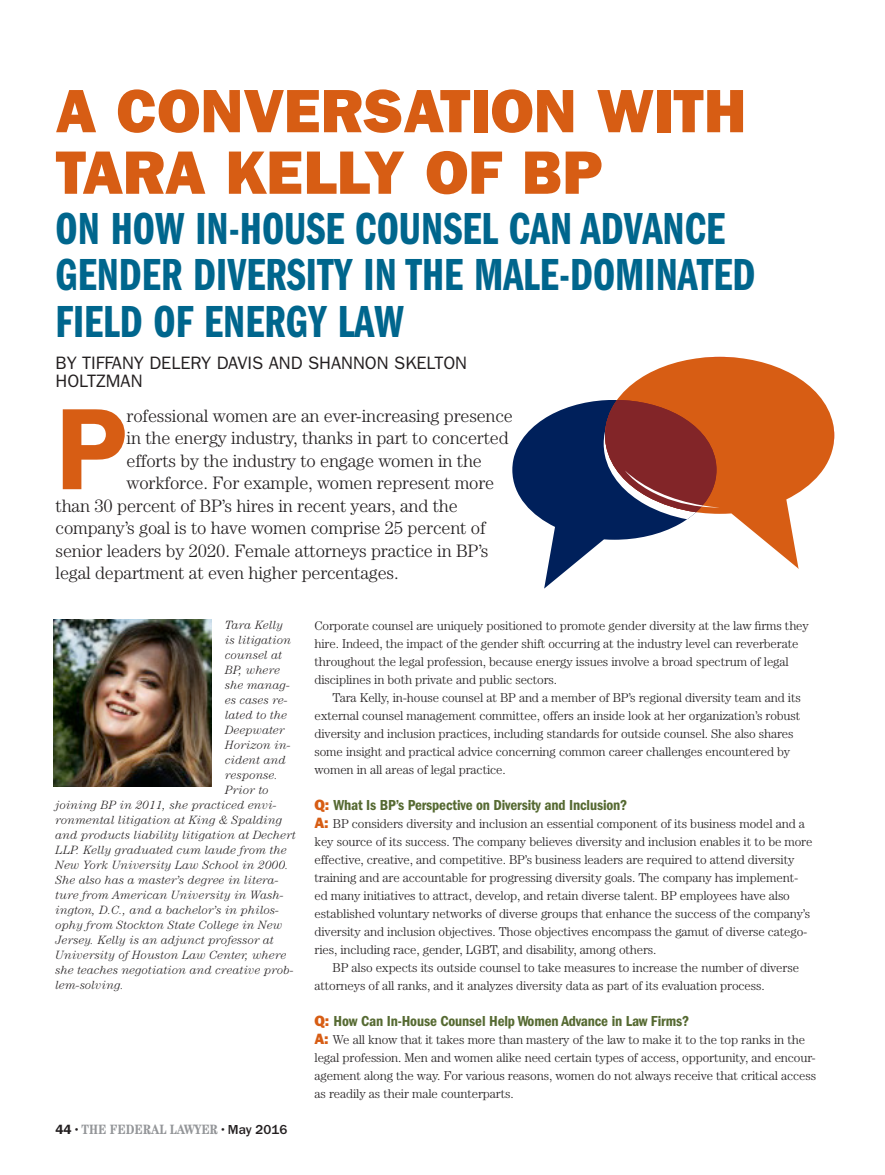
<style>
.page{position:relative;width:885px;height:1175px;background:#fff}
.page>*{position:absolute;margin:0;border:0;box-sizing:border-box;transform-origin:0 0}
.Feature_Intro_Para{font:600 116.4px "ITC Franklin Gothic Std";color:#d75d14}
.t1{font:61.5px/61.5px "ITC Franklin Gothic Std Hvy";color:#d75d14}
.t2{font:46.5px/46.5px "ITC Franklin Gothic Std Dm Cp";color:#00668d}
.Feature_Intro_Para-2{font:300 18px "Century";letter-spacing:-.01em;color:#231f20}
.Feature_Author_Name{font:18px/18px "ITC Franklin Gothic Std";color:#231f20}
.Subhead{font:600 condensed 15px "Franklin Gothic";letter-spacing:-.01em;color:#566a32}
.t3{font:700 condensed 13.5px "Century";color:#939598}
.Body_Copy_No_Indent{font:300 12.75px/18px "Century";letter-spacing:-.01em;color:#231f20}
.Body_Copy{font:300 12.75px/18px "Century";letter-spacing:-.01em;color:#231f20}
.Author_Bio{font:italic 300 12px "Century";letter-spacing:.01em;color:#231f20}
.s1{font-family:"Franklin Gothic";font-weight:600;font-stretch:normal;color:#231f20}
.s2{font-weight:300;font-size:7.5px;color:#231f20}
.s3{font-family:"ITC Franklin Gothic Std";font-weight:500;font-stretch:normal;color:#231f20}
.s4{font-weight:800;font-stretch:normal;color:#d75d14}
.s5{font-family:"Franklin Gothic";font-weight:800;font-size:15px;color:#d75d14}
</style>
<div class="page">
<svg style="left:512px;top:356px;width:321px;height:232px"></svg>
<img style="left:53px;top:620px;width:159px;height:166px">
<p class="t1" style="left:56px;top:80px;width:691px">A CONVERSATION WITH<br>TARA KELLY OF BP</p>
<p class="t2" style="left:56px;top:206px;width:701px">ON HOW IN-HOUSE COUNSEL CAN ADVANCE<br>GENDER DIVERSITY IN THE MALE-DOMINATED<br>FIELD OF ENERGY LAW</p>
<p class="Feature_Author_Name" style="left:56px;top:354px;width:413px">BY TIFFANY DELERY DAVIS AND SHANNON SKELTON<br>HOLTZMAN</p>
<p class="Feature_Intro_Para" style="left:56px;top:380px;width:74px">P</p>
<p class="Feature_Intro_Para-2" style="left:127px;top:405px;width:388px">rofessional women are an ever-increasing presence</p>
<p class="Feature_Intro_Para-2" style="left:127px;top:428px;width:383px">in the energy industry, thanks in part to concerted</p>
<p class="Feature_Intro_Para-2" style="left:127px;top:450px;width:356px">efforts by the industry to engage women in the</p>
<p class="Feature_Intro_Para-2" style="left:127px;top:473px;width:369px">workforce. For example, women represent more</p>
<p class="Feature_Intro_Para-2" style="left:56px;top:495px;width:403px">than 30 percent of BP’s hires in recent years, and the</p>
<p class="Feature_Intro_Para-2" style="left:56px;top:518px;width:431px">company’s goal is to have women comprise 25 percent of</p>
<p class="Feature_Intro_Para-2" style="left:56px;top:540px;width:434px">senior leaders by 2020. Female attorneys practice in BP’s</p>
<p class="Feature_Intro_Para-2" style="left:56px;top:563px;width:344px">legal department at even higher percentages.</p>
<p class="Author_Bio" style="left:225px;top:618px;width:59px">Tara Kelly</p>
<p class="Author_Bio" style="left:225px;top:633px;width:67px">is litigation</p>
<p class="Author_Bio" style="left:225px;top:648px;width:58px">counsel at</p>
<p class="Author_Bio" style="left:225px;top:663px;width:56px">BP, where</p>
<p class="Author_Bio" style="left:225px;top:678px;width:66px">she manag-</p>
<p class="Author_Bio" style="left:225px;top:693px;width:64px">es cases re-</p>
<p class="Author_Bio" style="left:225px;top:708px;width:63px">lated to the</p>
<p class="Author_Bio" style="left:225px;top:723px;width:61px">Deepwater</p>
<p class="Author_Bio" style="left:225px;top:738px;width:67px">Horizon in-</p>
<p class="Author_Bio" style="left:225px;top:753px;width:62px">cident and</p>
<p class="Author_Bio" style="left:225px;top:768px;width:54px">response.</p>
<p class="Author_Bio" style="left:225px;top:783px;width:45px">Prior to</p>
<p class="Author_Bio" style="left:56px;top:798px;width:223px">joining BP in 2011, she practiced envi-</p>
<p class="Author_Bio" style="left:56px;top:813px;width:228px">ronmental litigation at King &amp; Spalding</p>
<p class="Author_Bio" style="left:56px;top:828px;width:242px">and products liability litigation at Dechert</p>
<p class="Author_Bio" style="left:56px;top:843px;width:233px">LLP. Kelly graduated cum laude from the</p>
<p class="Author_Bio" style="left:56px;top:858px;width:235px">New York University Law School in 2000.</p>
<p class="Author_Bio" style="left:56px;top:873px;width:225px">She also has a master’s degree in litera-</p>
<p class="Author_Bio" style="left:56px;top:888px;width:230px">ture from American University in Wash-</p>
<p class="Author_Bio" style="left:56px;top:903px;width:225px">ington, D.C., and a bachelor’s in philos-</p>
<p class="Author_Bio" style="left:56px;top:918px;width:228px">ophy from Stockton State College in New</p>
<p class="Author_Bio" style="left:56px;top:933px;width:220px">Jersey. Kelly is an adjunct professor at</p>
<p class="Author_Bio" style="left:56px;top:948px;width:232px">University of Houston Law Center, where</p>
<p class="Author_Bio" style="left:56px;top:963px;width:240px">she teaches negotiation and creative prob-</p>
<p class="Author_Bio" style="left:56px;top:978px;width:70px">lem-solving.</p>
<p class="t3" style="left:56px;top:1121px;width:233px"><span class="s1">44</span> <span class="s2">•</span> THE FEDERAL LAWYER <span class="s2">•</span> <span class="s3">May 2016</span></p>
<p class="Body_Copy_No_Indent" style="left:314px;top:616px;width:495px">Corporate counsel are uniquely positioned to promote gender diversity at the law firms they hire. Indeed, the impact of the gender shift occurring at the industry level can reverberate throughout the legal profession, because energy issues involve a broad spectrum of legal disciplines in both private and public sectors.</p>
<p class="Body_Copy" style="left:314px;top:688px;width:487px;text-indent:18px">Tara Kelly, in-house counsel at BP and a member of BP’s regional diversity team and its external counsel management committee, offers an inside look at her organization’s robust diversity and inclusion practices, including standards for outside counsel. She also shares some insight and practical advice concerning common career challenges encountered by women in all areas of legal practice.</p>
<p class="Subhead" style="left:314px;top:796px;width:314px"><span class="s4">Q:</span> What Is BP’s Perspective on Diversity and Inclusion?</p>
<p class="Body_Copy_No_Indent" style="left:314px;top:814px;width:499px"><span class="s5">A:</span> BP considers diversity and inclusion an essential component of its business model and a key source of its success. The company believes diversity and inclusion enables it to be more effective, creative, and competitive. BP’s business leaders are required to attend diversity training and are accountable for progressing diversity goals. The company has implement&shy;ed many initiatives to attract, develop, and retain diverse talent. BP employees have also established voluntary networks of diverse groups that enhance the success of the company’s diversity and inclusion objectives. Those objectives encompass the gamut of diverse catego&shy;ries, including race, gender, LGBT, and disability, among others.</p>
<p class="Body_Copy" style="left:314px;top:958px;width:486px;text-indent:18px">BP also expects its outside counsel to take measures to increase the number of diverse attorneys of all ranks, and it analyzes diversity data as part of its evaluation process.</p>
<p class="Subhead" style="left:314px;top:1012px;width:376px"><span class="s4">Q:</span> How Can In-House Counsel Help Women Advance in Law Firms?</p>
<p class="Body_Copy_No_Indent" style="left:314px;top:1030px;width:503px"><span class="s5">A:</span> We all know that it takes more than mastery of the law to make it to the top ranks in the legal profession. Men and women alike need certain types of access, opportunity, and encour&shy;agement along the way. For various reasons, women do not always receive that critical access as readily as their male counterparts.</p>
</div>
